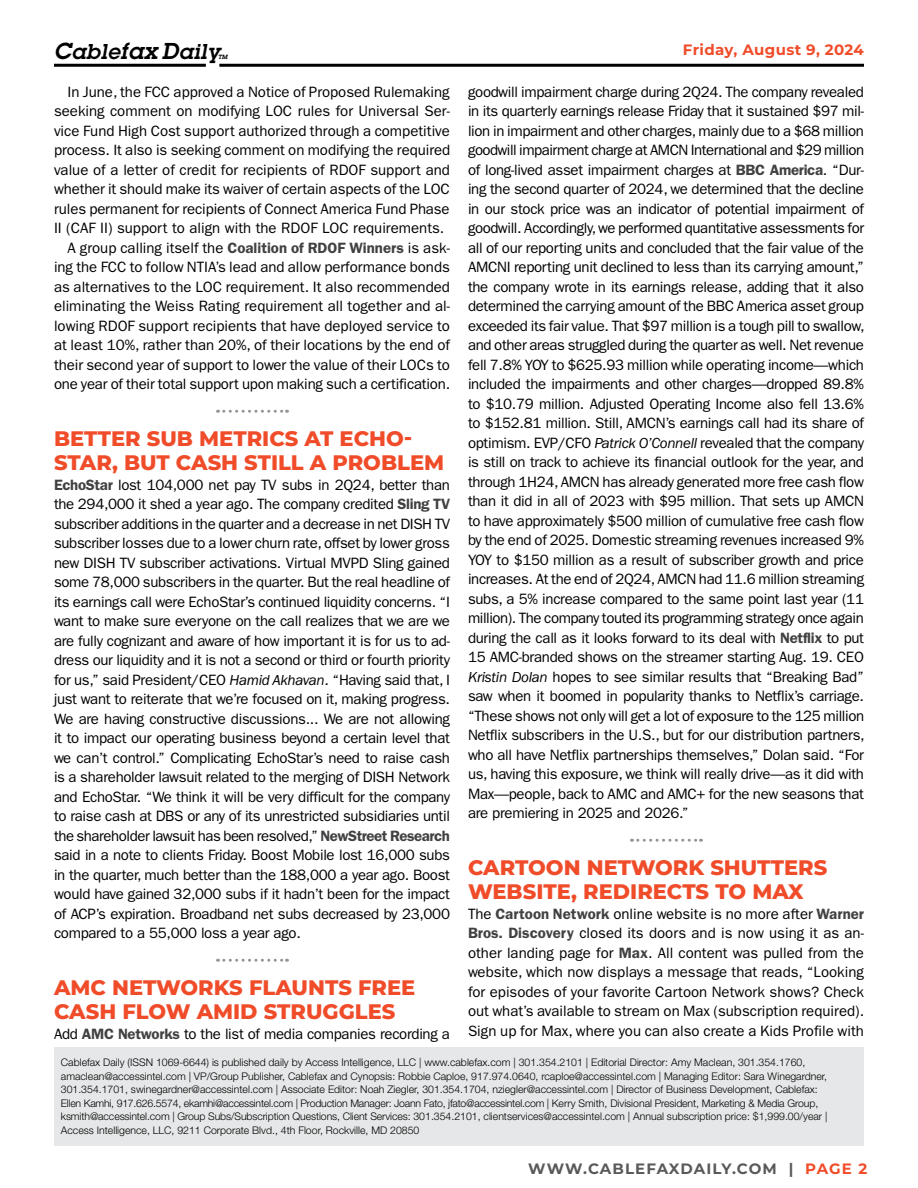
<style>
.page{position:relative;width:918px;height:1188px;background:#fff}
.page>*{position:absolute;margin:0;border:0;box-sizing:border-box;transform-origin:0 0}
.t1{font:800 21px/24px "Montserrat";color:#f04c2a}
.t2{font:italic 600 21px "Lubalin Graph Std";letter-spacing:.03em;color:#000}
.t3{font:15px/19.5px "ITC Franklin Gothic Std";color:#000;text-align:justify}
.t4{font:15px "ITC Franklin Gothic Std";letter-spacing:-.02em;color:#000}
.t5{font:700 15px "Montserrat";letter-spacing:.075em;color:#58595b}
.t6{font:700 15px "Montserrat";letter-spacing:.025em;color:#f04c2a}
.t7{font:300 10.5px/13.5px "Helvetica Neue LT Std";color:#000}
.t8{font:italic 600 6px "Lubalin Graph Std";color:#000}
.s1{font-size:22.5px}
.s2{font-weight:600;color:#414042}
.s3{font-style:italic}
.s4{color:#f04c2a}
</style>
<div class="page">
<div style="left:54px;top:1047px;width:810px;height:98px;background:#e6e7e8"></div>
<hr style="left:219px;top:64px;width:645px;height:3px;background:#000">
<hr style="left:54px;top:64px;width:152px;height:3px;background:#000">
<svg style="left:218px;top:410px;width:69px;height:3px"></svg>
<svg style="left:218px;top:959px;width:69px;height:3px"></svg>
<svg style="left:632px;top:839px;width:69px;height:3px"></svg>
<h1 class="t2" style="left:54px;top:38px;width:167px"><span class="s1">C</span>able<span class="s1">fax D</span>aily</h1>
<p class="t8" style="left:218px;top:53px;width:11px">TM</p>
<p class="t6" style="left:683px;top:39px;width:183px">Friday, August 9, 2024</p>
<p class="t3" style="left:68px;top:82px;width:384px">In June, the FCC approved a Notice of Proposed Rulemaking</p>
<p class="t3" style="left:54px;top:102px;width:398px">seeking comment on modifying LOC rules for Universal Ser-</p>
<p class="t3" style="left:54px;top:121px;width:397px">vice Fund High Cost support authorized through a competitive</p>
<p class="t3" style="left:54px;top:141px;width:398px">process. It also is seeking comment on modifying the required</p>
<p class="t3" style="left:54px;top:160px;width:397px">value of a letter of credit for recipients of RDOF support and</p>
<p class="t3" style="left:54px;top:180px;width:397px">whether it should make its waiver of certain aspects of the LOC</p>
<p class="t3" style="left:54px;top:199px;width:397px">rules permanent for recipients of Connect America Fund Phase</p>
<p class="t3" style="left:54px;top:219px;width:392px">II (CAF II) support to align with the RDOF LOC requirements.</p>
<p class="t3" style="left:68px;top:238px;width:384px">A group calling itself the <span class="s2">Coalition of RDOF Winners</span> is ask-</p>
<p class="t3" style="left:54px;top:258px;width:397px">ing the FCC to follow NTIA’s lead and allow performance bonds</p>
<p class="t3" style="left:54px;top:277px;width:397px">as alternatives to the LOC requirement. It also recommended</p>
<p class="t3" style="left:54px;top:297px;width:398px">eliminating the Weiss Rating requirement all together and al-</p>
<p class="t3" style="left:54px;top:316px;width:398px">lowing RDOF support recipients that have deployed service to</p>
<p class="t3" style="left:54px;top:336px;width:398px">at least 10%, rather than 20%, of their locations by the end of</p>
<p class="t3" style="left:54px;top:355px;width:397px">their second year of support to lower the value of their LOCs to</p>
<p class="t3" style="left:54px;top:375px;width:398px">one year of their total support upon making such a certification.</p>
<h1 class="t1" style="left:54px;top:426px;width:392px">BETTER SUB METRICS AT ECHO-<br>STAR, BUT CASH STILL A PROBLEM</h1>
<p class="t3" style="left:54px;top:475px;width:398px"><span class="s2">EchoStar</span> lost 104,000 net pay TV subs in 2Q24, better than the 294,000 it shed a year ago. The company credited <span class="s2">Sling TV </span>subscriber additions in the quarter and a decrease in net DISH TV subscriber losses due to a lower churn rate, offset by lower gross new DISH TV subscriber activations. Virtual MVPD Sling gained some 78,000 subscribers in the quarter. But the real headline of its earnings call were EchoStar’s continued liquidity concerns. “I want to make sure everyone on the call realizes that we are we are fully cognizant and aware of how important it is for us to ad&shy;dress our liquidity and it is not a second or third or fourth priority for us,” said President/CEO <span class="s3">Hamid Akhavan</span>. “Having said that, I just want to reiterate that we’re focused on it, making progress.<br>We are having constructive discussions... We are not allowing it to impact our operating business beyond a certain level that we can’t control.” Complicating EchoStar’s need to raise cash is a shareholder lawsuit related to the merging of DISH Network and EchoStar. “We think it will be very difficult for the company to raise cash at DBS or any of its unrestricted subsidiaries until the shareholder lawsuit has been resolved,” <span class="s2">NewStreet Research </span>said in a note to clients Friday. Boost Mobile lost 16,000 subs in the quarter, much better than the 188,000 a year ago. Boost would have gained 32,000 subs if it hadn’t been for the impact of ACP’s expiration. Broadband net subs decreased by 23,000 compared to a 55,000 loss a year ago.</p>
<h1 class="t1" style="left:54px;top:975px;width:363px">AMC NETWORKS FLAUNTS FREE<br>CASH FLOW AMID STRUGGLES</h1>
<p class="t4" style="left:54px;top:1025px;width:397px">Add <span class="s2">AMC Networks</span> to the list of media companies recording a</p>
<p class="t3" style="left:468px;top:82px;width:398px">goodwill impairment charge during 2Q24. The company revealed in its quarterly earnings release Friday that it sustained $97 mil&shy;lion in impairment and other charges, mainly due to a $68 million goodwill impairment charge at AMCN International and $29 million of long-lived asset impairment charges at <span class="s2">BBC America</span>. “Dur&shy;ing the second quarter of 2024, we determined that the decline in our stock price was an indicator of potential impairment of goodwill. Accordingly, we performed quantitative assessments for all of our reporting units and concluded that the fair value of the AMCNI reporting unit declined to less than its carrying amount,” the company wrote in its earnings release, adding that it also determined the carrying amount of the BBC America asset group exceeded its fair value. That $97 million is a tough pill to swallow, and other areas struggled during the quarter as well. Net revenue fell 7.8% YOY to $625.93 million while operating income—which included the impairments and other charges—dropped 89.8% to $10.79 million. Adjusted Operating Income also fell 13.6% to $152.81 million. Still, AMCN’s earnings call had its share of optimism. EVP/CFO <span class="s3">Patrick O’Connell</span> revealed that the company is still on track to achieve its financial outlook for the year, and through 1H24, AMCN has already generated more free cash flow than it did in all of 2023 with $95 million. That sets up AMCN to have approximately $500 million of cumulative free cash flow by the end of 2025. Domestic streaming revenues increased 9% YOY to $150 million as a result of subscriber growth and price increases. At the end of 2Q24, AMCN had 11.6 million streaming subs, a 5% increase compared to the same point last year (11 million). The company touted its programming strategy once again during the call as it looks forward to its deal with <span class="s2">Netflix</span> to put 15 AMC-branded shows on the streamer starting Aug. 19. CEO <span class="s3">Kristin Dolan</span> hopes to see similar results that “Breaking Bad” saw when it boomed in popularity thanks to Netflix’s carriage. “These shows not only will get a lot of exposure to the 125 million Netflix subscribers in the U.S., but for our distribution partners, who all have Netflix partnerships themselves,” Dolan said. “For us, having this exposure, we think will really drive—as it did with Max—people, back to AMC and AMC+ for the new seasons that are premiering in 2025 and 2026.”</p>
<h1 class="t1" style="left:468px;top:855px;width:361px">CARTOON NETWORK SHUTTERS<br>WEBSITE, REDIRECTS TO MAX</h1>
<p class="t3" style="left:468px;top:904px;width:398px">The <span class="s2">Cartoon Network</span> online website is no more after <span class="s2">Warner Bros. Discovery</span> closed its doors and is now using it as an&shy;other landing page for <span class="s2">Max</span>. All content was pulled from the website, which now displays a message that reads, “Looking for episodes of your favorite Cartoon Network shows? Check out what’s available to stream on Max (subscription required).<br>Sign up for Max, where you can also create a Kids Profile with</p>
<p class="t7" style="left:61px;top:1055px;width:768px">Cablefax Daily (ISSN 1069-6644) is published daily by Access Intelligence, LLC | www.cablefax.com | 301.354.2101 | Editorial Director: Amy Maclean, 301.354.1760, amaclean@accessintel.com | VP/Group Publisher, Cablefax and Cynopsis: Robbie Caploe, 917.974.0640, rcaploe@accessintel.com | Managing Editor: Sara Winegardner, 301.354.1701, swinegardner@accessintel.com | Associate Editor: Noah Ziegler, 301.354.1704, nziegler@accessintel.com | Director of Business Development, Cablefax:<br>Ellen Kamhi, 917.626.5574, ekamhi@accessintel.com | Production Manager: Joann Fato, jfato@accessintel.com | Kerry Smith, Divisional President, Marketing &amp; Media Group, ksmith@accessintel.com | Group Subs/Subscription Questions, Client Services: 301.354.2101, clientservices@accessintel.com | Annual subscription price: $1,999.00/year | Access Intelligence, LLC, 9211 Corporate Blvd., 4th Floor, Rockville, MD 20850</p>
<p class="t5" style="left:528px;top:1158px;width:341px">WWW.CABLEFAXDAILY.COM | <span class="s4">PAGE 2</span></p>
</div>
